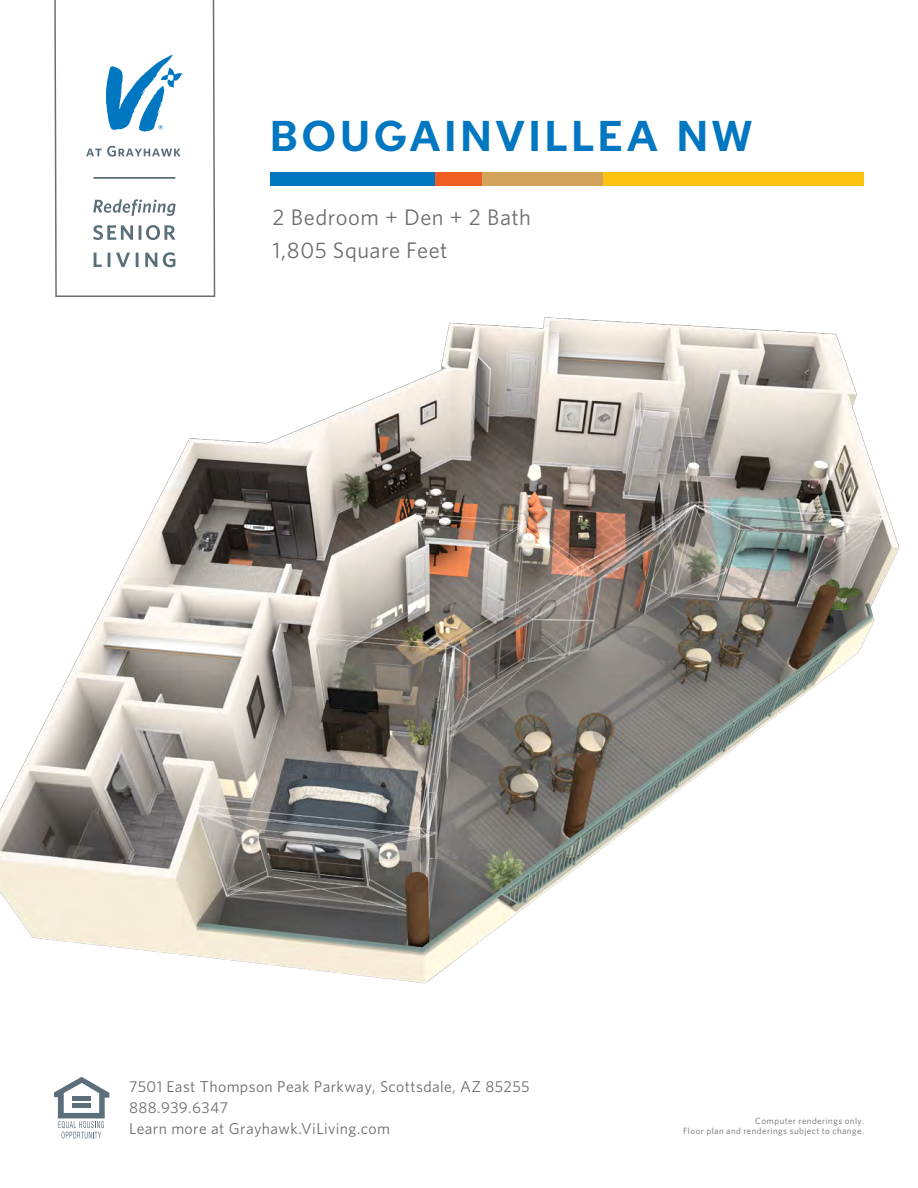
<style>
.page{position:relative;width:918px;height:1188px;background:#fff}
.page>*{position:absolute;margin:0;border:0;box-sizing:border-box;transform-origin:0 0}
.t1{font:700 42px "Neology Deco";letter-spacing:.095em;color:#0077c0}
.t2{font:22.5px "Whitney HTF";letter-spacing:.02em;color:#6c6d70}
.t3{font:15.75px "Whitney HTF";letter-spacing:.025em;color:#6c6d70}
.t4{font:9px/10.5px "Whitney HTF";letter-spacing:.05em;color:#6c6d70;text-align:right}
</style>
<div class="page">
<div style="left:270px;top:173px;width:167px;height:13px;background:#0077c0"></div>
<div style="left:602px;top:173px;width:262px;height:13px;background:#fec210"></div>
<div style="left:436px;top:173px;width:166px;height:13px;background:#d2a35a"></div>
<div style="left:436px;top:173px;width:46px;height:13px;background:#ef5d22"></div>
<img style="left:0;top:317px;width:900px;height:667px">
<svg style="left:54px;top:1077px;width:55px;height:62px"></svg>
<svg style="left:54px;top:0;width:162px;height:297px"></svg>
<svg style="left:86px;top:146px;width:95px;height:121px"></svg>
<svg style="left:106px;top:55px;width:77px;height:77px"></svg>
<p class="t1" style="left:270px;top:111px;width:484px">BOUGAINVILLEA NW</p>
<p class="t2" style="left:273px;top:203px;width:260px">2 Bedroom + Den + 2 Bath</p>
<p class="t2" style="left:273px;top:236px;width:177px">1,805 Square Feet</p>
<p class="t3" style="left:129px;top:1078px;width:402px">7501 East Thompson Peak Parkway, Scottsdale, AZ 85255</p>
<p class="t3" style="left:129px;top:1099px;width:101px">888.939.6347</p>
<p class="t3" style="left:129px;top:1120px;width:263px">Learn more at Grayhawk.ViLiving.com</p>
<p class="t4" style="left:683px;top:1115px;width:182px">Computer renderings only.<br>Floor plan and renderings subject to change.</p>
</div>
